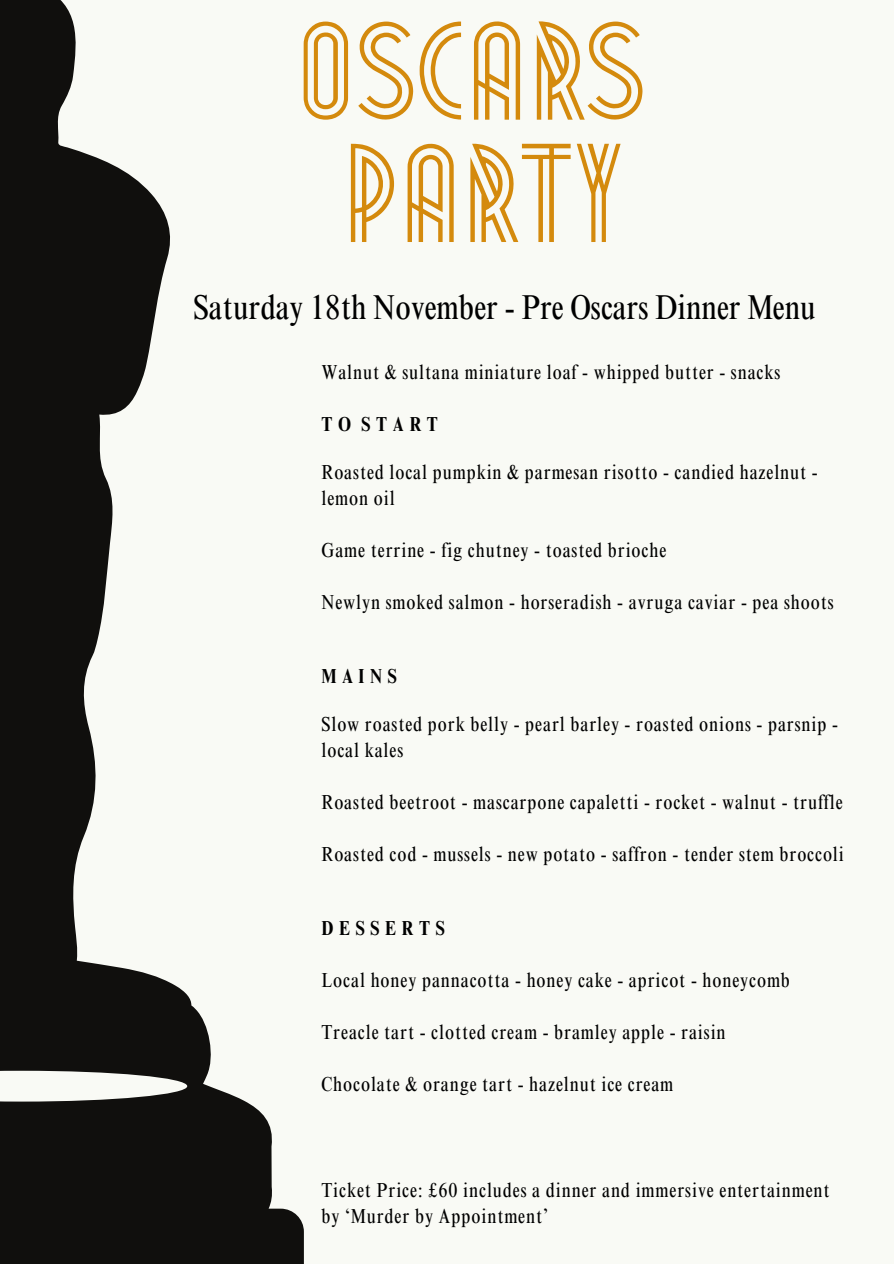
<style>
.page{position:relative;width:894px;height:1264px;background:#fff}
.page>*{position:absolute;margin:0;border:0;box-sizing:border-box;transform-origin:0 0}
.t1{font:122.85px "Metropolis 1920";color:#d48a0d}
.t2{font:condensed 34.5px "Times NRMT Pro";color:#000}
.t3{font:condensed 20.25px/26px "Times NRMT Pro";letter-spacing:.045em;color:#000}
.t4{font:700 condensed 20.25px "Times NRMT Pro";letter-spacing:.275em;color:#000}
</style>
<div class="page">
<div style="left:0;top:0;width:893px;height:1263px;background:#f9faf5"></div>
<svg style="left:0;top:0;width:304px;height:1263px"></svg>
<p class="t1" style="left:303px;top:27px;width:351px">OSCARS</p>
<p class="t1" style="left:351px;top:150px;width:282px">PARTY</p>
<p class="t2" style="left:193px;top:294px;width:623px">Saturday 18th November - Pre Oscars Dinner Menu</p>
<p class="t3" style="left:321px;top:361px;width:460px">Walnut &amp; sultana miniature loaf - whipped butter - snacks</p>
<p class="t4" style="left:321px;top:416px;width:118px">TO START</p>
<p class="t3" style="left:321px;top:462px;width:498px">Roasted local pumpkin &amp; parmesan risotto - candied hazelnut - lemon oil</p>
<p class="t3" style="left:321px;top:539px;width:346px">Game terrine - fig chutney - toasted brioche</p>
<p class="t3" style="left:321px;top:591px;width:513px">Newlyn smoked salmon - horseradish - avruga caviar - pea shoots</p>
<p class="t4" style="left:321px;top:668px;width:77px">MAINS</p>
<p class="t3" style="left:321px;top:714px;width:518px">Slow roasted pork belly - pearl barley - roasted onions - parsnip - local kales</p>
<p class="t3" style="left:321px;top:791px;width:522px">Roasted beetroot - mascarpone capaletti - rocket - walnut - truffle</p>
<p class="t3" style="left:321px;top:843px;width:524px">Roasted cod - mussels - new potato - saffron - tender stem broccoli</p>
<p class="t4" style="left:321px;top:920px;width:125px">DESSERTS</p>
<p class="t3" style="left:321px;top:969px;width:470px">Local honey pannacotta - honey cake - apricot - honeycomb</p>
<p class="t3" style="left:321px;top:1021px;width:405px">Treacle tart - clotted cream - bramley apple - raisin</p>
<p class="t3" style="left:321px;top:1073px;width:353px">Chocolate &amp; orange tart - hazelnut ice cream</p>
<p class="t3" style="left:321px;top:1179px;width:509px">Ticket Price: £60 includes a dinner and immersive entertainment by ‘Murder by Appointment’</p>
</div>
